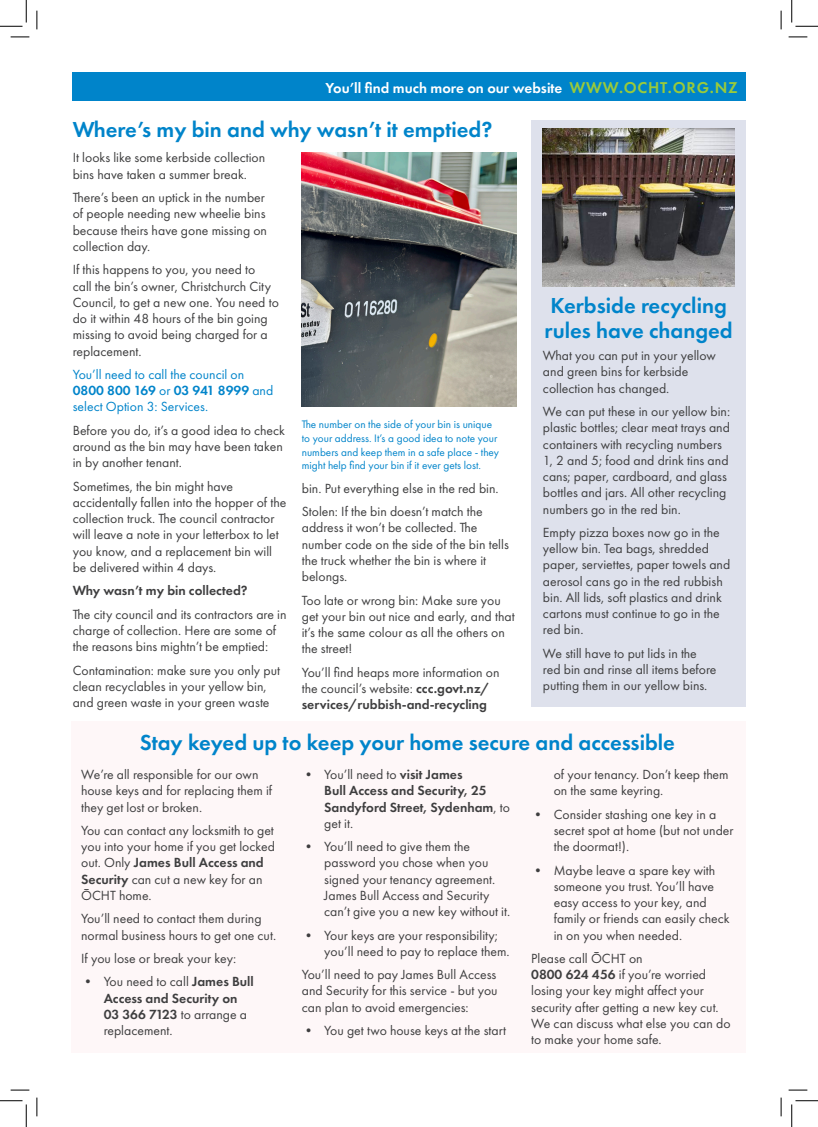
<style>
.page{position:relative;width:818px;height:1127px;background:#fff}
.page>*{position:absolute;margin:0;border:0;box-sizing:border-box;transform-origin:0 0}
.HEADING_LEFT_-_Blue_18{font:600 22.5px "Futura PT";color:#0084ca}
.HEADING_-_Blue_18{font:600 22.5px/25px "Futura PT";color:#0084ca}
.HEADING_-_Green_13_Caps{font:600 15px "Futura PT";color:#fff}
.BODY_COPY_-_Darkest_Grey_11{font:13.75px/16.2px "Futura PT";color:#3e3e3f}
.BODY_COPY_-_Darkest_Grey_11-2{font:600 13.75px/16.2px "Futura PT";color:#3e3e3f}
.BODY_COPY_-_Darkest_Grey_11-3{font:13.75px/16.2px "Futura PT";color:#0084ca}
.CAPTION_-_Blue{font:11.25px/13.8px "Futura PT";color:#0084ca}
.s1{font-size:16.25px;color:#99ca3b}
.s2{font-weight:600}
.s3{font-weight:400}
</style>
<div class="page">
<div style="left:72px;top:721px;width:674px;height:331px;background:#fef7f8"></div>
<div style="left:73px;top:72px;width:673px;height:29px;background:#0084ca"></div>
<div style="left:531px;top:120px;width:215px;height:587px;background:#dee1ec"></div>
<img style="left:302px;top:152px;width:214px;height:254px">
<img style="left:542px;top:129px;width:193px;height:158px">
<svg style="left:11px;top:36px;width:18px;height:2px"></svg>
<svg style="left:788px;top:36px;width:19px;height:2px"></svg>
<svg style="left:11px;top:1089px;width:18px;height:1px"></svg>
<svg style="left:788px;top:1089px;width:19px;height:1px"></svg>
<svg style="left:36px;top:11px;width:2px;height:18px"></svg>
<svg style="left:36px;top:1097px;width:2px;height:18px"></svg>
<svg style="left:780px;top:11px;width:2px;height:18px"></svg>
<svg style="left:780px;top:1097px;width:2px;height:18px"></svg>
<svg style="left:0;top:0;width:27px;height:27px"></svg>
<svg style="left:0;top:1100px;width:27px;height:26px"></svg>
<svg style="left:791px;top:0;width:27px;height:27px"></svg>
<svg style="left:791px;top:1100px;width:27px;height:26px"></svg>
<p class="HEADING_-_Green_13_Caps" style="left:326px;top:78px;width:414px">You’ll find much more on our website <span class="s1">WWW.OCHT.ORG.NZ</span></p>
<p class="HEADING_LEFT_-_Blue_18" style="left:73px;top:116px;width:421px">Where’s my bin and why wasn’t it emptied?</p>
<p class="BODY_COPY_-_Darkest_Grey_11" style="left:73px;top:150px;width:194px">It looks like some kerbside collection bins have taken a summer break.</p>
<p class="BODY_COPY_-_Darkest_Grey_11" style="left:73px;top:189px;width:196px">There’s been an uptick in the number of people needing new wheelie bins because theirs have gone missing on collection day.</p>
<p class="BODY_COPY_-_Darkest_Grey_11" style="left:73px;top:261px;width:208px">If this happens to you, you need to<br>call the bin’s owner, Christchurch City<br>Council, to get a new one. You need to do it within 48 hours of the bin going missing to avoid being charged for a replacement.</p>
<p class="BODY_COPY_-_Darkest_Grey_11-3" style="left:73px;top:366px;width:202px">You’ll need to call the council on<br><span class="s2">0800 800 169</span> or <span class="s2">03 941 8999</span> and select Option 3: Services.</p>
<p class="BODY_COPY_-_Darkest_Grey_11" style="left:73px;top:422px;width:214px">Before you do, it’s a good idea to check around as the bin may have been taken in by another tenant.</p>
<p class="BODY_COPY_-_Darkest_Grey_11" style="left:73px;top:478px;width:215px">Sometimes, the bin might have accidentally fallen into the hopper of the collection truck. The council contractor will leave a note in your letterbox to let you know, and a replacement bin will be delivered within 4 days.</p>
<p class="BODY_COPY_-_Darkest_Grey_11-2" style="left:73px;top:582px;width:176px">Why wasn’t my bin collected?</p>
<p class="BODY_COPY_-_Darkest_Grey_11" style="left:73px;top:605px;width:215px">The city council and its contractors are in charge of collection. Here are some of the reasons bins mightn’t be emptied:</p>
<p class="BODY_COPY_-_Darkest_Grey_11" style="left:73px;top:661px;width:209px">Contamination: make sure you only put clean recyclables in your yellow bin, and green waste in your green waste</p>
<p class="CAPTION_-_Blue" style="left:302px;top:417px;width:199px">The number on the side of your bin is unique to your address. It’s a good idea to note your numbers and keep them in a safe place - they might help find your bin if it ever gets lost.</p>
<p class="BODY_COPY_-_Darkest_Grey_11" style="left:302px;top:480px;width:198px">bin. Put everything else in the red bin.</p>
<p class="BODY_COPY_-_Darkest_Grey_11" style="left:302px;top:503px;width:209px">Stolen: If the bin doesn’t match the address it won’t be collected. The number code on the side of the bin tells the truck whether the bin is where it belongs.</p>
<p class="BODY_COPY_-_Darkest_Grey_11" style="left:302px;top:591px;width:214px">Too late or wrong bin: Make sure you get your bin out nice and early, and that it’s the same colour as all the others on the street!</p>
<p class="BODY_COPY_-_Darkest_Grey_11" style="left:302px;top:663px;width:199px">You’ll find heaps more information on the council’s website: <span class="s2">ccc.govt.nz/ services/rubbish-and-recycling</span></p>
<p class="HEADING_-_Blue_18" style="left:544px;top:293px;width:190px">Kerbside recycling rules have changed</p>
<p class="BODY_COPY_-_Darkest_Grey_11" style="left:543px;top:347px;width:175px">What you can put in your yellow and green bins for kerbside collection has changed.</p>
<p class="BODY_COPY_-_Darkest_Grey_11" style="left:543px;top:403px;width:189px">We can put these in our yellow bin: plastic bottles; clear meat trays and containers with recycling numbers 1, 2 and 5; food and drink tins and cans; paper, cardboard, and glass bottles and jars. All other recycling numbers go in the red bin.</p>
<p class="BODY_COPY_-_Darkest_Grey_11" style="left:543px;top:524px;width:189px">Empty pizza boxes now go in the yellow bin. Tea bags, shredded paper, serviettes, paper towels and aerosol cans go in the red rubbish bin. All lids, soft plastics and drink cartons must continue to go in the red bin.</p>
<p class="BODY_COPY_-_Darkest_Grey_11" style="left:543px;top:645px;width:175px">We still have to put lids in the red bin and rinse all items before putting them in our yellow bins.</p>
<p class="HEADING_LEFT_-_Blue_18" style="left:140px;top:728px;width:537px">Stay keyed up to keep your home secure and accessible</p>
<p class="BODY_COPY_-_Darkest_Grey_11" style="left:81px;top:766px;width:193px">We’re all responsible for our own house keys and for replacing them if they get lost or broken.</p>
<p class="BODY_COPY_-_Darkest_Grey_11" style="left:81px;top:821px;width:195px">You can contact any locksmith to get you into your home if you get locked out. Only <span class="s2">James Bull Access and<br>Security</span> can cut a new key for an<br>ŌCHT home.</p>
<p class="BODY_COPY_-_Darkest_Grey_11" style="left:81px;top:910px;width:196px">You’ll need to contact them during normal business hours to get one cut.</p>
<p class="BODY_COPY_-_Darkest_Grey_11" style="left:81px;top:949px;width:156px">If you lose or break your key:</p>
<p class="BODY_COPY_-_Darkest_Grey_11-2" style="left:104px;top:973px;width:152px;text-indent:-22px"><span class="s3">• You need to call</span> James Bull<br>Access and Security on<br>03 366 7123 <span class="s3">to arrange a replacement.</span></p>
<p class="BODY_COPY_-_Darkest_Grey_11-2" style="left:324px;top:766px;width:187px;text-indent:-22px"><span class="s3">• You’ll need to</span> visit James<br>Bull Access and Security, 25<br>Sandyford Street, Sydenham<span class="s3">, to get it.</span></p>
<p class="BODY_COPY_-_Darkest_Grey_11" style="left:324px;top:838px;width:187px;text-indent:-22px">• You’ll need to give them the password you chose when you signed your tenancy agreement.<br>James Bull Access and Security can’t give you a new key without it.</p>
<p class="BODY_COPY_-_Darkest_Grey_11" style="left:324px;top:926px;width:187px;text-indent:-22px">• Your keys are your responsibility; you’ll need to pay to replace them.</p>
<p class="BODY_COPY_-_Darkest_Grey_11" style="left:302px;top:966px;width:197px;text-align:justify">You’ll need to pay James Bull Access and Security for this service - but you can plan to avoid emergencies:</p>
<p class="BODY_COPY_-_Darkest_Grey_11" style="left:302px;top:1021px;width:206px">• You get two house keys at the start</p>
<p class="BODY_COPY_-_Darkest_Grey_11" style="left:554px;top:766px;width:176px">of your tenancy. Don’t keep them on the same keyring.</p>
<p class="BODY_COPY_-_Darkest_Grey_11" style="left:554px;top:805px;width:181px;text-indent:-22px">• Consider stashing one key in a secret spot at home (but not under the doormat!).</p>
<p class="BODY_COPY_-_Darkest_Grey_11" style="left:554px;top:861px;width:177px;text-indent:-22px">• Maybe leave a spare key with someone you trust. You’ll have easy access to your key, and family or friends can easily check in on you when needed.</p>
<p class="BODY_COPY_-_Darkest_Grey_11" style="left:531px;top:949px;width:201px">Please call ŌCHT on<br><span class="s2">0800 624 456</span> if you’re worried losing your key might affect your security after getting a new key cut.<br>We can discuss what else you can do to make your home safe.</p>
</div>
